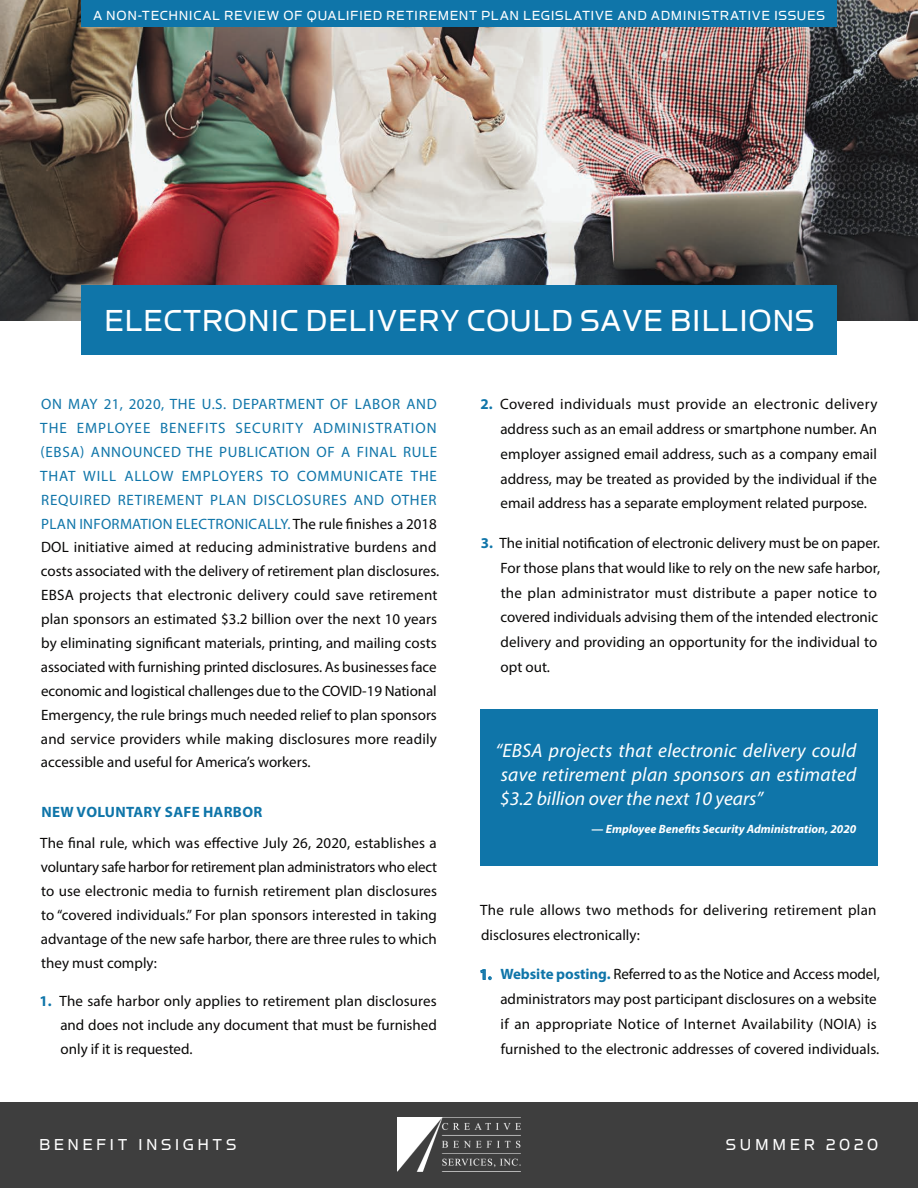
<style>
.page{position:relative;width:918px;height:1188px;background:#fff}
.page>*{position:absolute;margin:0;border:0;box-sizing:border-box;transform-origin:0 0}
.t1{font:34.5px "Simian Display Orangutan";letter-spacing:.015em;color:#fff}
.t2{font:italic 19.5px/24px "Myriad Pro";letter-spacing:.01em;color:#fff;text-align:justify}
.t3{font:18px "Simian Display Orangutan";letter-spacing:.19em;color:#fff}
.t4{font:15px/23.9px "Myriad Pro";color:#090807}
.t5{font:15px "Simian Display Orangutan";letter-spacing:.04em;color:#fff}
.t6{font:700 15px "Myriad Pro";letter-spacing:.02em;color:#0f75a9}
.t7{font:italic 700 12px "Myriad Pro";color:#fff}
.s1{color:#0f75a9}
.s2{font-weight:700;color:#0f75a9}
.s3{font-style:normal}
</style>
<div class="page">
<div style="left:0;top:1102px;width:918px;height:86px;background:#3e3e3e"></div>
<img style="left:0;top:0;width:918px;height:320px">
<div style="left:81px;top:0;width:756px;height:27px;background:#0f75a9"></div>
<svg style="left:397px;top:1117px;width:124px;height:55px"></svg>
<img style="left:398px;top:1118px;width:122px;height:54px">
<div style="left:81px;top:286px;width:756px;height:69px;background:#0f75a9"></div>
<div style="left:480px;top:710px;width:398px;height:156px;background:#0f75a9"></div>
<p class="t5" style="left:93px;top:8px;width:733px">A NON-TECHNICAL REVIEW OF QUALIFIED RETIREMENT PLAN LEGISLATIVE AND ADMINISTRATIVE ISSUES</p>
<h1 class="t1" style="left:104px;top:303px;width:712px">ELECTRONIC DELIVERY COULD SAVE BILLIONS</h1>
<p class="t4" style="left:40px;top:392px;width:400px"><span class="s1">ON MAY 21, 2020, THE U.S. DEPARTMENT OF LABOR AND THE EMPLOYEE BENEFITS SECURITY ADMINISTRATION (EBSA) ANNOUNCED THE PUBLICATION OF A FINAL RULE THAT WILL ALLOW EMPLOYERS TO COMMUNICATE THE REQUIRED RETIREMENT PLAN DISCLOSURES AND OTHER PLAN INFORMATION ELECTRONICALLY.</span> The rule finishes a 2018<br>DOL initiative aimed at reducing administrative burdens and costs associated with the delivery of retirement plan disclosures.<br>EBSA projects that electronic delivery could save retirement plan sponsors an estimated $3.2 billion over the next 10 years by eliminating significant materials, printing, and mailing costs associated with furnishing printed disclosures. As businesses face economic and logistical challenges due to the COVID-19 National Emergency, the rule brings much needed relief to plan sponsors and service providers while making disclosures more readily accessible and useful for America’s workers.</p>
<p class="t6" style="left:41px;top:802px;width:222px">NEW VOLUNTARY SAFE HARBOR</p>
<p class="t4" style="left:40px;top:831px;width:399px;text-align:justify">The final rule, which was effective July 26, 2020, establishes a voluntary safe harbor for retirement plan administrators who elect to use electronic media to furnish retirement plan disclosures to “covered individuals.” For plan sponsors interested in taking advantage of the new safe harbor, there are three rules to which they must comply:</p>
<p class="t4" style="left:60px;top:989px;width:378px;text-align:justify;text-indent:-21px"><span class="s2">1.</span> The safe harbor only applies to retirement plan disclosures and does not include any document that must be furnished only if it is requested.</p>
<p class="t4" style="left:500px;top:392px;width:379px;line-height:24.8px;text-align:justify;text-indent:-20px"><span class="s2">2.</span> Covered individuals must provide an electronic delivery address such as an email address or smartphone number. An employer assigned email address, such as a company email address, may be treated as provided by the individual if the email address has a separate employment related purpose.</p>
<p class="t4" style="left:500px;top:530px;width:381px;line-height:24.8px;text-indent:-20px"><span class="s2">3.</span> The initial notification of electronic delivery must be on paper.<br>For those plans that would like to rely on the new safe harbor, the plan administrator must distribute a paper notice to covered individuals advising them of the intended electronic delivery and providing an opportunity for the individual to opt out.</p>
<h2 class="t2" style="left:495px;top:738px;width:363px">“EBSA projects that electronic delivery could save retirement plan sponsors an estimated $3.2 billion over the next 10 years”</h2>
<p class="t7" style="left:592px;top:821px;width:266px"><span class="s3">—</span> Employee Benefits Security Administration, 2020</p>
<p class="t4" style="left:480px;top:897px;width:398px;line-height:24.9px">The rule allows two methods for delivering retirement plan disclosures electronically:</p>
<p class="t4" style="left:500px;top:962px;width:381px;line-height:24.9px;text-indent:-21px"><span class="s2">1. Website posting.</span> Referred to as the Notice and Access model, administrators may post participant disclosures on a website if an appropriate Notice of Internet Availability (NOIA) is furnished to the electronic addresses of covered individuals.</p>
<p class="t3" style="left:39px;top:1136px;width:199px">BENEFIT INSIGHTS</p>
<p class="t3" style="left:726px;top:1136px;width:154px">SUMMER 2020</p>
</div>
